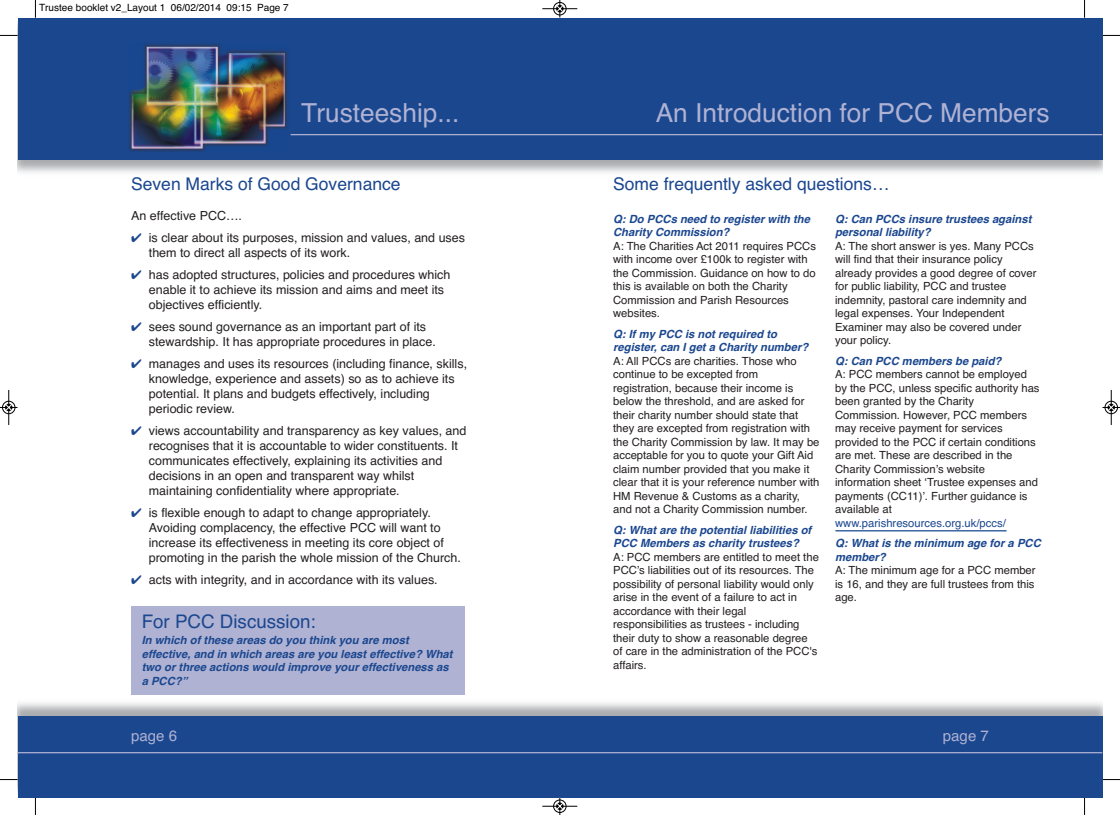
<style>
.page{position:relative;width:1120px;height:815px;background:#fff}
.page>*{position:absolute;margin:0;border:0;box-sizing:border-box;transform-origin:0 0}
.t1{font:26.25px "Helvetica";color:#afb2d3}
.t2{font:18.75px "Helvetica";color:#1b478f}
.t3{font:17.5px "Helvetica";color:#1b478f}
.t4{font:15px "Helvetica";color:#afb2d3}
.t5{font:12.5px/15px "Helvetica";color:#231f20}
.t6{font:11.25px/13.5px "Helvetica";color:#231f20}
.t7{font:italic 700 11.25px/13.5px "Helvetica";color:#1b478f}
.t8{font:11.25px "Helvetica";color:#1b478f}
.t9{font:10px "Helvetica";color:#000}
.s1{color:#1b478f}
</style>
<div class="page">
<img style="left:18px;top:159px;width:1084px;height:14px">
<div style="left:18px;top:18px;width:1084px;height:141px;background:#1b478f"></div>
<img style="left:129px;top:44px;width:159px;height:108px">
<div style="left:18px;top:716px;width:1084px;height:81px;background:#1b478f"></div>
<hr style="left:18px;top:752px;width:1084px;height:1px;background:#afb2d3">
<div style="left:131px;top:606px;width:333px;height:88px;background:#afb2d3"></div>
<hr style="left:835px;top:530px;width:171px;height:1px;background:#1b478f">
<hr style="left:291px;top:134px;width:811px;height:1px;background:#afb2d3">
<svg style="left:35px;top:0;width:1px;height:18px"></svg>
<svg style="left:0;top:35px;width:18px;height:1px"></svg>
<svg style="left:1084px;top:0;width:1px;height:18px"></svg>
<svg style="left:1102px;top:35px;width:18px;height:1px"></svg>
<svg style="left:35px;top:797px;width:1px;height:18px"></svg>
<svg style="left:0;top:779px;width:18px;height:1px"></svg>
<svg style="left:1084px;top:797px;width:1px;height:18px"></svg>
<svg style="left:1102px;top:779px;width:18px;height:1px"></svg>
<hr style="left:542px;top:8px;width:35px;height:1px;background:#000">
<div style="left:553px;top:2px;width:13px;height:13px;border:1px solid #000;border-radius:50%"></div>
<svg style="left:557px;top:0;width:6px;height:17px"></svg>
<hr style="left:542px;top:806px;width:35px;height:1px;background:#000">
<div style="left:553px;top:800px;width:13px;height:13px;border:1px solid #000;border-radius:50%"></div>
<svg style="left:557px;top:797px;width:6px;height:18px"></svg>
<hr style="left:9px;top:390px;width:1px;height:35px;background:#000">
<div style="left:2px;top:401px;width:13px;height:13px;border:1px solid #000;border-radius:50%"></div>
<svg style="left:0;top:404px;width:18px;height:7px"></svg>
<div style="left:1104px;top:401px;width:14px;height:13px;border:1px solid #fff;border-radius:50%"></div>
<hr style="left:1111px;top:390px;width:1px;height:35px;background:#000">
<div style="left:1105px;top:401px;width:12px;height:13px;border:1px solid #000;border-radius:50%"></div>
<svg style="left:1102px;top:404px;width:18px;height:7px"></svg>
<p class="t9" style="left:39px;top:2px;width:251px">Trustee booklet v2_Layout 1 06/02/2014 09:15 Page 7</p>
<h1 class="t1" style="left:301px;top:98px;width:160px">Trusteeship...</h1>
<h1 class="t1" style="left:656px;top:98px;width:395px">An Introduction for PCC Members</h1>
<h3 class="t3" style="left:131px;top:174px;width:271px">Seven Marks of Good Governance</h3>
<p class="t5" style="left:131px;top:208px;width:112px">An effective PCC….</p>
<p class="t5" style="left:149px;top:230px;width:318px;text-indent:-18px"><span class="s1">✔</span> is clear about its purposes, mission and values, and uses them to direct all aspects of its work.</p>
<p class="t5" style="left:149px;top:267px;width:303px;text-indent:-18px"><span class="s1">✔</span> has adopted structures, policies and procedures which enable it to achieve its mission and aims and meet its objectives efficiently.</p>
<p class="t5" style="left:149px;top:319px;width:288px;text-indent:-18px"><span class="s1">✔</span> sees sound governance as an important part of its stewardship. It has appropriate procedures in place.</p>
<p class="t5" style="left:149px;top:356px;width:320px;text-indent:-18px"><span class="s1">✔</span> manages and uses its resources (including finance, skills, knowledge, experience and assets) so as to achieve its potential. It plans and budgets effectively, including periodic review.</p>
<p class="t5" style="left:149px;top:423px;width:319px;text-indent:-18px"><span class="s1">✔</span> views accountability and transparency as key values, and recognises that it is accountable to wider constituents. It communicates effectively, explaining its activities and decisions in an open and transparent way whilst maintaining confidentiality where appropriate.</p>
<p class="t5" style="left:149px;top:505px;width:313px;text-indent:-18px"><span class="s1">✔</span> is flexible enough to adapt to change appropriately.<br>Avoiding complacency, the effective PCC will want to increase its effectiveness in meeting its core object of promoting in the parish the whole mission of the Church.</p>
<p class="t5" style="left:131px;top:572px;width:308px"><span class="s1">✔</span> acts with integrity, and in accordance with its values.</p>
<h2 class="t2" style="left:142px;top:610px;width:176px">For PCC Discussion:</h2>
<p class="t7" style="left:142px;top:634px;width:312px">In which of these areas do you think you are most effective, and in which areas are you least effective? What two or three actions would improve your effectiveness as a PCC?”</p>
<h3 class="t3" style="left:613px;top:174px;width:278px">Some frequently asked questions…</h3>
<p class="t7" style="left:613px;top:212px;width:198px">Q: Do PCCs need to register with the<br>Charity Commission?</p>
<p class="t6" style="left:613px;top:239px;width:204px">A: The Charities Act 2011 requires PCCs with income over £100k to register with the Commission. Guidance on how to do this is available on both the Charity<br>Commission and Parish Resources websites.</p>
<p class="t7" style="left:613px;top:327px;width:197px">Q: If my PCC is not required to register, can I get a Charity number?</p>
<p class="t6" style="left:613px;top:354px;width:208px">A: All PCCs are charities. Those who continue to be excepted from registration, because their income is below the threshold, and are asked for their charity number should state that they are excepted from registration with the Charity Commission by law. It may be acceptable for you to quote your Gift Aid claim number provided that you make it clear that it is your reference number with HM Revenue &amp; Customs as a charity, and not a Charity Commission number.</p>
<p class="t7" style="left:613px;top:523px;width:200px">Q: What are the potential liabilities of<br>PCC Members as charity trustees?</p>
<p class="t6" style="left:613px;top:550px;width:207px">A: PCC members are entitled to meet the PCC’s liabilities out of its resources. The possibility of personal liability would only arise in the event of a failure to act in accordance with their legal responsibilities as trustees - including their duty to show a reasonable degree of care in the administration of the PCC's affairs.</p>
<p class="t7" style="left:835px;top:212px;width:198px">Q: Can PCCs insure trustees against personal liability?</p>
<p class="t6" style="left:835px;top:239px;width:203px">A: The short answer is yes. Many PCCs will find that their insurance policy already provides a good degree of cover for public liability, PCC and trustee indemnity, pastoral care indemnity and legal expenses. Your Independent Examiner may also be covered under your policy.</p>
<p class="t7" style="left:835px;top:354px;width:168px">Q: Can PCC members be paid?</p>
<p class="t6" style="left:835px;top:367px;width:206px">A: PCC members cannot be employed by the PCC, unless specific authority has been granted by the Charity Commission. However, PCC members may receive payment for services provided to the PCC if certain conditions are met. These are described in the Charity Commission’s website information sheet ‘Trustee expenses and payments (CC11)’. Further guidance is available at</p>
<p class="t8" style="left:835px;top:516px;width:172px">www.parishresources.org.uk/pccs/</p>
<p class="t7" style="left:835px;top:537px;width:207px">Q: What is the minimum age for a PCC member?</p>
<p class="t6" style="left:835px;top:564px;width:202px;text-align:justify">A: The minimum age for a PCC member is 16, and they are full trustees from this age.</p>
<h3 class="t4" style="left:131px;top:727px;width:47px">page 6</h3>
<h3 class="t4" style="left:943px;top:727px;width:47px">page 7</h3>
</div>
